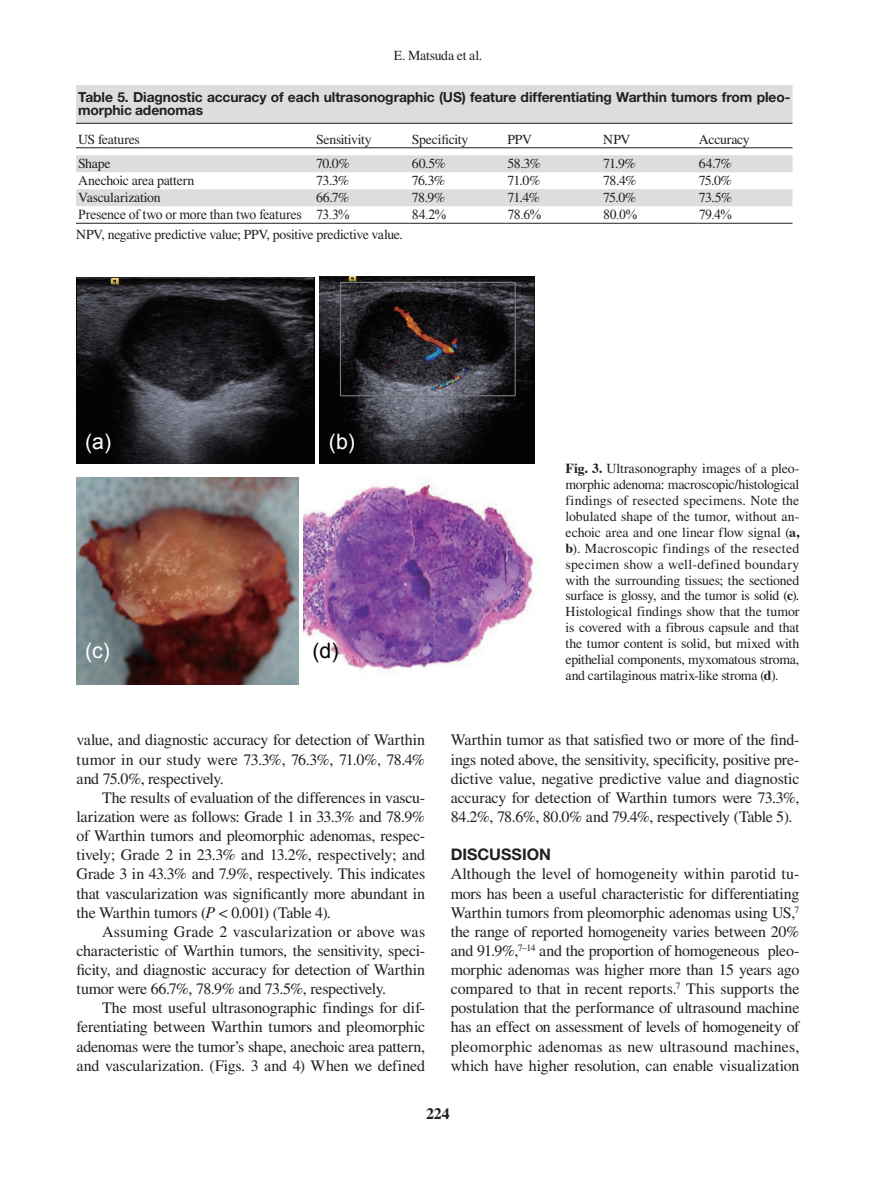
<style>
.page{position:relative;width:893px;height:1178px;background:#fff}
.page>*{position:absolute;margin:0;border:0;box-sizing:border-box;transform-origin:0 0}
.t1{font:21.3px "Arial";color:#fff}
.t2{font:21.3px "Arial";color:#030303}
.t3{font:15.9px/19.2px "Times LT Std";letter-spacing:-.015em;color:#231f20;text-align:justify}
.t4{font:700 15.9px "Helvetica Neue LT Std";color:#231f20}
.t5{font:700 15.9px "Times";color:#231f20}
.t6{font:13.8px/15.9px "Times LT Std";letter-spacing:-.02em;color:#231f20;text-align:justify}
.t7{font:700 13.8px/13.8px "Helvetica Neue LT Std";letter-spacing:-.005em;color:#231f20}
.t8{font:13.8px "Times New Roman";letter-spacing:-.015em;color:#231f20}
.s1{font-family:"Times";font-style:italic}
.s2{font-family:"Times";font-weight:700}
</style>
<div class="page">
<svg style="left:76px;top:85px;width:716px;height:121px;fill:#dcdddf"></svg>
<hr style="left:76px;top:123px;width:238px;height:1px;background:#231f20">
<hr style="left:314px;top:123px;width:96px;height:1px;background:#231f20">
<hr style="left:410px;top:123px;width:95px;height:1px;background:#231f20">
<hr style="left:505px;top:123px;width:96px;height:1px;background:#231f20">
<hr style="left:601px;top:123px;width:96px;height:1px;background:#231f20">
<hr style="left:697px;top:123px;width:95px;height:1px;background:#231f20">
<hr style="left:76px;top:147px;width:238px;height:1px;background:#231f20">
<hr style="left:314px;top:147px;width:96px;height:1px;background:#231f20">
<hr style="left:410px;top:147px;width:95px;height:1px;background:#231f20">
<hr style="left:505px;top:147px;width:96px;height:1px;background:#231f20">
<hr style="left:601px;top:147px;width:96px;height:1px;background:#231f20">
<hr style="left:697px;top:147px;width:95px;height:1px;background:#231f20">
<hr style="left:76px;top:223px;width:238px;height:1px;background:#231f20">
<hr style="left:314px;top:223px;width:96px;height:1px;background:#231f20">
<hr style="left:410px;top:223px;width:95px;height:1px;background:#231f20">
<hr style="left:505px;top:223px;width:96px;height:1px;background:#231f20">
<hr style="left:601px;top:223px;width:96px;height:1px;background:#231f20">
<hr style="left:697px;top:223px;width:95px;height:1px;background:#231f20">
<img style="left:77px;top:277px;width:238px;height:187px">
<img style="left:319px;top:276px;width:215px;height:188px">
<img style="left:77px;top:478px;width:221px;height:206px">
<img style="left:304px;top:480px;width:234px;height:192px">
<p class="t6" style="left:394px;top:48px;width:90px">E. Matsuda et al.</p>
<p class="t7" style="left:78px;top:89px;width:714px">Table 5. Diagnostic accuracy of each ultrasonographic (US) feature differentiating Warthin tumors from pleo&shy;morphic adenomas</p>
<p class="t6" style="left:78px;top:131px;width:63px">US features</p>
<p class="t6" style="left:316px;top:131px;width:57px">Sensitivity</p>
<p class="t6" style="left:412px;top:131px;width:58px">Specificity</p>
<p class="t6" style="left:508px;top:131px;width:26px">PPV</p>
<p class="t6" style="left:603px;top:131px;width:29px">NPV</p>
<p class="t6" style="left:699px;top:131px;width:52px">Accuracy</p>
<p class="t6" style="left:78px;top:156px;width:34px">Shape</p>
<p class="t6" style="left:316px;top:156px;width:35px">70.0%</p>
<p class="t6" style="left:412px;top:156px;width:36px">60.5%</p>
<p class="t6" style="left:508px;top:156px;width:35px">58.3%</p>
<p class="t6" style="left:603px;top:156px;width:34px">71.9%</p>
<p class="t6" style="left:699px;top:156px;width:35px">64.7%</p>
<p class="t6" style="left:78px;top:173px;width:118px">Anechoic area pattern</p>
<p class="t6" style="left:316px;top:173px;width:35px">73.3%</p>
<p class="t6" style="left:412px;top:173px;width:35px">76.3%</p>
<p class="t6" style="left:508px;top:173px;width:34px">71.0%</p>
<p class="t6" style="left:603px;top:173px;width:35px">78.4%</p>
<p class="t6" style="left:699px;top:173px;width:35px">75.0%</p>
<p class="t6" style="left:78px;top:190px;width:84px">Vascularization</p>
<p class="t6" style="left:316px;top:190px;width:35px">66.7%</p>
<p class="t6" style="left:412px;top:190px;width:35px">78.9%</p>
<p class="t6" style="left:508px;top:190px;width:34px">71.4%</p>
<p class="t6" style="left:603px;top:190px;width:35px">75.0%</p>
<p class="t6" style="left:699px;top:190px;width:35px">73.5%</p>
<p class="t8" style="left:78px;top:205px;width:273px">Presence of two or more than two features 73.3%</p>
<p class="t8" style="left:412px;top:205px;width:36px">84.2%</p>
<p class="t8" style="left:508px;top:205px;width:35px">78.6%</p>
<p class="t8" style="left:603px;top:205px;width:36px">80.0%</p>
<p class="t8" style="left:699px;top:205px;width:34px">79.4%</p>
<p class="t6" style="left:76px;top:227px;width:328px">NPV, negative predictive value; PPV, positive predictive value.</p>
<h1 class="t1" style="left:85px;top:427px;width:28px">(a)</h1>
<h1 class="t1" style="left:329px;top:427px;width:28px">(b)</h1>
<h1 class="t1" style="left:85px;top:637px;width:26px">(c)</h1>
<h1 class="t2" style="left:312px;top:637px;width:28px">(d)</h1>
<p class="t3" style="left:77px;top:730px;width:350px">value, and diagnostic accuracy for detection of Warthin tumor in our study were 73.3%, 76.3%, 71.0%, 78.4% and 75.0%, respectively.</p>
<p class="t3" style="left:77px;top:788px;width:350px;text-indent:26px">The results of evaluation of the differences in vascu&shy;larization were as follows: Grade 1 in 33.3% and 78.9% of Warthin tumors and pleomorphic adenomas, respec&shy;tively; Grade 2 in 23.3% and 13.2%, respectively; and Grade 3 in 43.3% and 7.9%, respectively. This indicates that vascularization was significantly more abundant in the Warthin tumors (<span class="s1">P</span> &lt; 0.001) (Table 4).</p>
<p class="t3" style="left:77px;top:922px;width:350px;text-indent:26px">Assuming Grade 2 vascularization or above was characteristic of Warthin tumors, the sensitivity, speci&shy;ficity, and diagnostic accuracy for detection of Warthin tumor were 66.7%, 78.9% and 73.5%, respectively.</p>
<p class="t3" style="left:77px;top:998px;width:350px;text-indent:26px">The most useful ultrasonographic findings for dif&shy;ferentiating between Warthin tumors and pleomorphic adenomas were the tumor’s shape, anechoic area pattern, and vascularization. (Figs. 3 and 4) When we defined</p>
<p class="t6" style="left:566px;top:460px;width:235px"><span class="s2">Fig. 3.</span> Ultrasonography images of a pleo&shy;morphic adenoma: macroscopic/histological findings of resected specimens. Note the lobulated shape of the tumor, without an&shy;echoic area and one linear flow signal (<span class="s2">a, b</span>). Macroscopic findings of the resected specimen show a well-defined boundary with the surrounding tissues; the sectioned surface is glossy, and the tumor is solid (<span class="s2">c</span>).<br>Histological findings show that the tumor is covered with a fibrous capsule and that the tumor content is solid, but mixed with epithelial components, myxomatous stroma, and cartilaginous matrix-like stroma (<span class="s2">d</span>).</p>
<p class="t3" style="left:451px;top:730px;width:350px">Warthin tumor as that satisfied two or more of the find&shy;ings noted above, the sensitivity, specificity, positive pre&shy;dictive value, negative predictive value and diagnostic accuracy for detection of Warthin tumors were 73.3%, 84.2%, 78.6%, 80.0% and 79.4%, respectively (Table 5).</p>
<p class="t4" style="left:451px;top:845px;width:102px">DISCUSSION</p>
<p class="t3" style="left:451px;top:864px;width:350px">Although the level of homogeneity within parotid tu&shy;mors has been a useful characteristic for differentiating Warthin tumors from pleomorphic adenomas using US,<sup>7 </sup>the range of reported homogeneity varies between 20% and 91.9%,<sup>7–14</sup> and the proportion of homogeneous pleo&shy;morphic adenomas was higher more than 15 years ago compared to that in recent reports.<sup>7</sup> This supports the postulation that the performance of ultrasound machine has an effect on assessment of levels of homogeneity of pleomorphic adenomas as new ultrasound machines, which have higher resolution, can enable visualization</p>
<p class="t5" style="left:426px;top:1098px;width:25px">224</p>
</div>
